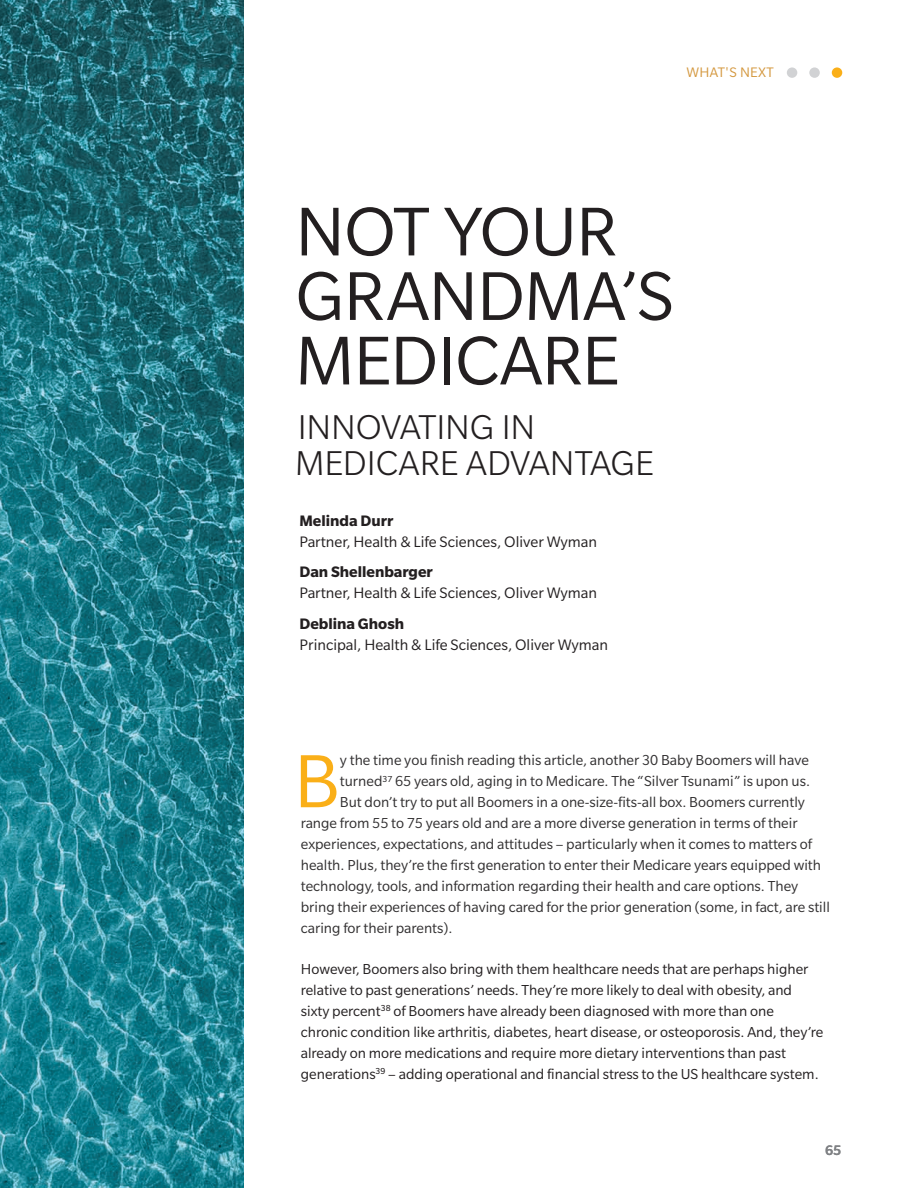
<style>
.page{position:relative;width:918px;height:1188px;background:#fff}
.page>*{position:absolute;margin:0;border:0;box-sizing:border-box;transform-origin:0 0}
.Normal_10_5_14_drop{font:81.9px "Slate Pro";color:#faaf18}
.Article_Title_50_43{font:75px/64.5px "Slate Pro";letter-spacing:-.015em;color:#231f20}
.Article_Subtitle{font:300 37.5px/36px "Slate Pro";letter-spacing:-.005em;color:#231f20}
.Author{font:16.5px/21px "Slate Pro";color:#231f20}
.Normal_10_5_14_drop-2{font:15.75px "Slate Pro";color:#312f30}
.Normal_10_5_14{font:15.75px/21px "Slate Pro";color:#231f20}
.t1{font:15px "Slate Pro";letter-spacing:.02em;color:#d4983f}
.t2{font:500 15px "Slate Pro";color:#808285}
.s1{font-weight:700}
</style>
<div class="page">
<div style="left:787px;top:67px;width:10px;height:11px;background:#d1d2d4;border-radius:50%"></div>
<div style="left:809px;top:67px;width:11px;height:11px;background:#d1d2d4;border-radius:50%"></div>
<div style="left:832px;top:67px;width:10px;height:11px;background:#faaf18;border-radius:50%"></div>
<img style="left:0;top:0;width:243px;height:1188px">
<p class="t1" style="left:686px;top:65px;width:89px">WHAT'S NEXT</p>
<p class="Article_Title_50_43" style="left:295px;top:199px;width:380px">NOT YOUR<br>GRANDMA’S<br>MEDICARE</p>
<p class="Article_Subtitle" style="left:295px;top:409px;width:361px">INNOVATING IN<br>MEDICARE ADVANTAGE</p>
<p class="Author" style="left:299px;top:510px;width:299px"><span class="s1">Melinda Durr<br></span>Partner, Health &amp; Life Sciences, Oliver Wyman</p>
<p class="Author" style="left:299px;top:561px;width:299px"><span class="s1">Dan Shellenbarger<br></span>Partner, Health &amp; Life Sciences, Oliver Wyman</p>
<p class="Author" style="left:299px;top:613px;width:310px"><span class="s1">Deblina Ghosh<br></span>Principal, Health &amp; Life Sciences, Oliver Wyman</p>
<p class="Normal_10_5_14_drop" style="left:294px;top:739px;width:48px">B</p>
<p class="Normal_10_5_14_drop-2" style="left:340px;top:752px;width:470px">y the time you finish reading this article, another 30 Baby Boomers will have</p>
<p class="Normal_10_5_14_drop-2" style="left:340px;top:773px;width:472px">turned<sup>37</sup> 65 years old, aging in to Medicare. The “Silver Tsunami” is upon us.</p>
<p class="Normal_10_5_14_drop-2" style="left:340px;top:794px;width:467px">But don’t try to put all Boomers in a one-size-fits-all box. Boomers currently</p>
<p class="Normal_10_5_14_drop-2" style="left:301px;top:815px;width:498px">range from 55 to 75 years old and are a more diverse generation in terms of their</p>
<p class="Normal_10_5_14_drop-2" style="left:301px;top:836px;width:513px">experiences, expectations, and attitudes – particularly when it comes to matters of</p>
<p class="Normal_10_5_14_drop-2" style="left:301px;top:857px;width:522px">health. Plus, they’re the first generation to enter their Medicare years equipped with</p>
<p class="Normal_10_5_14_drop-2" style="left:301px;top:878px;width:499px">technology, tools, and information regarding their health and care options. They</p>
<p class="Normal_10_5_14_drop-2" style="left:301px;top:899px;width:531px">bring their experiences of having cared for the prior generation (some, in fact, are still</p>
<p class="Normal_10_5_14_drop-2" style="left:301px;top:920px;width:153px">caring for their parents).</p>
<p class="Normal_10_5_14" style="left:301px;top:958px;width:524px">However, Boomers also bring with them healthcare needs that are perhaps higher relative to past generations’ needs. They’re more likely to deal with obesity, and sixty percent<sup>38</sup> of Boomers have already been diagnosed with more than one chronic condition like arthritis, diabetes, heart disease, or osteoporosis. And, they’re already on more medications and require more dietary interventions than past generations<sup>39</sup> – adding operational and financial stress to the US healthcare system.</p>
<p class="t2" style="left:825px;top:1142px;width:18px">65</p>
</div>
